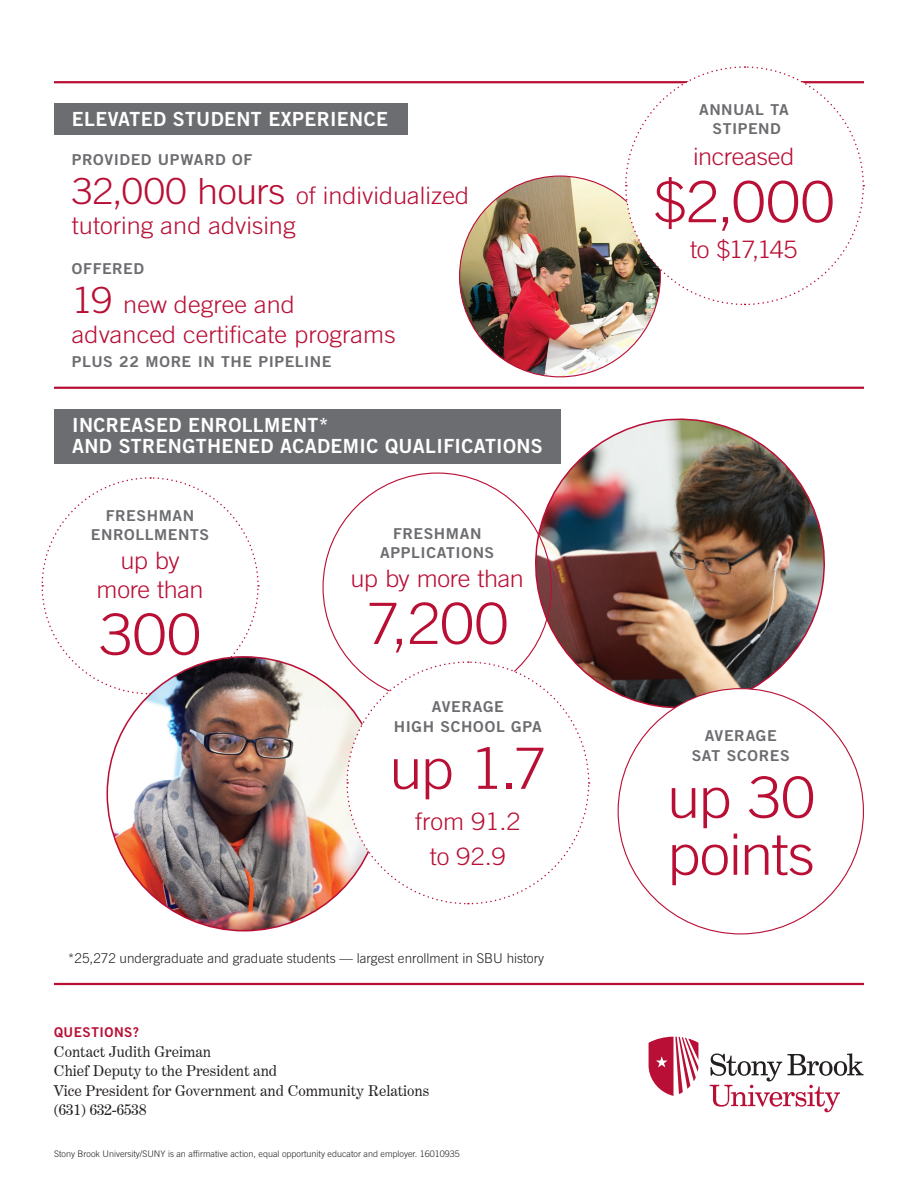
<style>
.page{position:relative;width:918px;height:1188px;background:#fff}
.page>*{position:absolute;margin:0;border:0;box-sizing:border-box;transform-origin:0 0}
.t1{font:300 57px/57px "Trade Gothic LT Std";letter-spacing:-.005em;color:#b90f35;scale:1.06 1}
.t2{font:300 24px/30px "Trade Gothic LT Std";color:#b90f35;scale:1.06 1}
.t3{font:300 24px/28.8px "Trade Gothic LT Std";letter-spacing:-.02em;color:#b90f35;text-align:center;scale:1.06 1}
.t4{font:19.5px/21px "Trade Gothic LT Std Bd 2";letter-spacing:.02em;color:#fff}
.t5{font:15px/19.5px "Trade Gothic LT Std Bd 2";letter-spacing:.035em;color:#6c6d70;text-align:center;scale:1.06 1}
.t6{font:15px/19.5px "Century Expanded BT";color:#231f20}
.t7{font:300 13.5px "Trade Gothic LT Std";color:#231f20}
.t8{font:13.5px "Trade Gothic LT Std Bd 2";letter-spacing:.04em;color:#b90f35}
.t9{font:300 9px "Trade Gothic LT Std";color:#231f20}
.s1{font-size:36px}
</style>
<div class="page">
<img style="left:460px;top:176px;width:200px;height:201px;border-radius:100px">
<svg style="left:41px;top:477px;width:219px;height:218px"></svg>
<hr style="left:54px;top:81px;width:810px;height:2px;background:#b90f35">
<hr style="left:54px;top:387px;width:810px;height:2px;background:#b90f35">
<hr style="left:54px;top:983px;width:810px;height:2px;background:#b90f35">
<svg style="left:649px;top:1037px;width:50px;height:59px"></svg>
<svg style="left:710px;top:1053px;width:154px;height:59px"></svg>
<img style="left:523px;top:409px;width:302px;height:310px">
<svg style="left:624px;top:66px;width:241px;height:240px"></svg>
<div style="left:54px;top:103px;width:353px;height:32px;background:#6c6d70"></div>
<div style="left:54px;top:409px;width:506px;height:55px;background:#6c6d70"></div>
<div style="left:618px;top:689px;width:245px;height:245px;background:#fff;border-radius:50%"></div>
<img style="left:107px;top:657px;width:274px;height:274px;border-radius:137px">
<svg style="left:346px;top:661px;width:244px;height:244px"></svg>
<h3 class="t4" style="left:72px;top:108px;width:318px">ELEVATED STUDENT EXPERIENCE</h3>
<p class="t5" style="left:72px;top:150px;width:172px">PROVIDED UPWARD OF</p>
<h2 class="t2" style="left:72px;top:181px;width:376px"><span class="s1">32,000 hours</span> of individualized tutoring and advising</h2>
<p class="t5" style="left:72px;top:259px;width:69px">OFFERED</p>
<h2 class="t2" style="left:72px;top:289px;width:307px"><span class="s1">19</span> new degree and advanced certificate programs</h2>
<p class="t5" style="left:72px;top:352px;width:246px">PLUS 22 MORE IN THE PIPELINE</p>
<h3 class="t4" style="left:72px;top:414px;width:472px">INCREASED ENROLLMENT*<br>AND STRENGTHENED ACADEMIC QUALIFICATIONS</h3>
<p class="t5" style="left:91px;top:505px;width:113px">FRESHMAN<br>ENROLLMENTS</p>
<h2 class="t3" style="left:97px;top:546px;width:102px">up by more than</h2>
<h1 class="t1" style="left:100px;top:605px;width:97px">300</h1>
<p class="t5" style="left:380px;top:523px;width:109px">FRESHMAN<br>APPLICATIONS</p>
<h2 class="t3" style="left:351px;top:564px;width:165px">up by more than</h2>
<h1 class="t1" style="left:366px;top:594px;width:135px">7,200</h1>
<p class="t5" style="left:394px;top:697px;width:141px">AVERAGE<br>HIGH SCHOOL GPA</p>
<h1 class="t1" style="left:389px;top:739px;width:150px">up 1.7</h1>
<h2 class="t2" style="left:415px;top:804px;width:101px;line-height:34.5px;text-align:center">from 91.2 to 92.9</h2>
<p class="t7" style="left:68px;top:950px;width:478px">*25,272 undergraduate and graduate students — largest enrollment in SBU history</p>
<p class="t8" style="left:54px;top:1024px;width:87px">QUESTIONS?</p>
<p class="t6" style="left:54px;top:1042px;width:377px">Contact Judith Greiman<br>Chief Deputy to the President and<br>Vice President for Government and Community Relations (631) 632-6538</p>
<p class="t9" style="left:54px;top:1149px;width:407px">Stony Brook University/SUNY is an affirmative action, equal opportunity educator and employer. 16010935</p>
<p class="t5" style="left:699px;top:100px;width:86px">ANNUAL TA<br>STIPEND</p>
<h2 class="t3" style="left:693px;top:142px;width:97px">increased</h2>
<h1 class="t1" style="left:653px;top:173px;width:172px">$2,000</h1>
<h2 class="t2" style="left:690px;top:234px;width:103px">to $17,145</h2>
<p class="t5" style="left:692px;top:726px;width:94px">AVERAGE<br>SAT SCORES</p>
<h1 class="t1" style="left:667px;top:768px;width:141px">up 30 points</h1>
</div>
